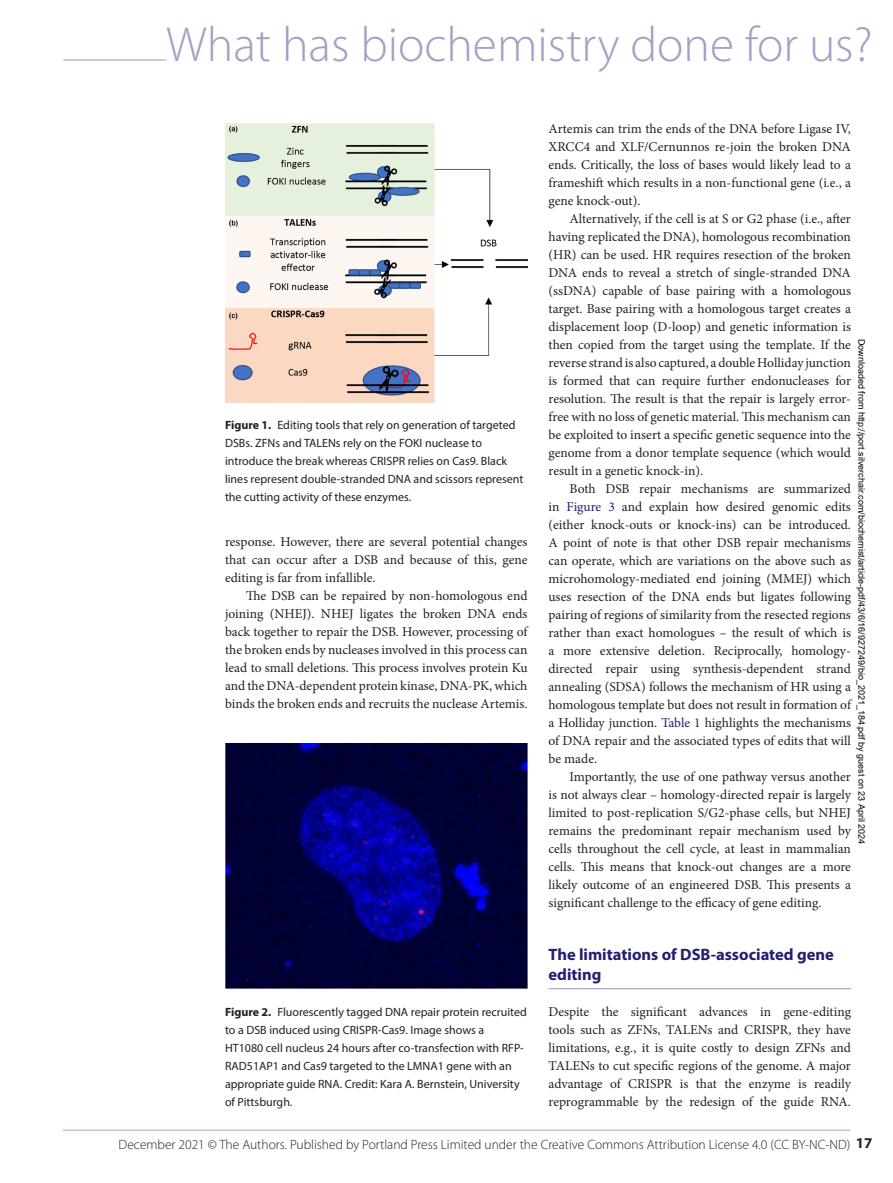
<style>
.page{position:relative;width:893px;height:1183px;background:#fff}
.page>*{position:absolute;margin:0;border:0;box-sizing:border-box;transform-origin:0 0}
.t1{font:300 49.5px "Myriad Pro";color:#a4a0c6}
.t2{font:700 16.5px/19.5px "Myriad Pro";color:#221f72}
.t3{font:13.5px/18px "Minion Pro";color:#231f20;text-align:justify}
.t4{font:300 13.5px "Myriad Pro";color:#231f20}
.t5{font:12px/18px "Myriad Pro";color:#231f20}
.t6{font:9px "Arial";color:#000}
.s1{font-weight:700}
.s2{color:#221f72}
.s3{font-weight:700;font-size:15px}
</style>
<div class="page">
<hr style="left:63px;top:1129px;width:787px;height:1px;background:#a4a0c6">
<hr style="left:63px;top:59px;width:103px;height:1px;background:#a4a0c6">
<hr style="left:548px;top:987px;width:303px;height:1px;background:#a4a0c6">
<img style="left:225px;top:123px;width:302px;height:279px">
<img style="left:225px;top:743px;width:302px;height:245px">
<h1 class="t1" style="left:166px;top:14px;width:708px">What has biochemistry done for us?</h1>
<p class="t5" style="left:225px;top:416px;width:300px"><span class="s1">Figure 1.</span> Editing tools that rely on generation of targeted DSBs. ZFNs and TALENs rely on the FOKI nuclease to introduce the break whereas CRISPR relies on Cas9. Black lines represent double-stranded DNA and scissors represent the cutting activity of these enzymes.</p>
<p class="t3" style="left:225px;top:533px;width:304px">response. However, there are several potential changes that can occur after a DSB and because of this, gene editing is far from infallible.</p>
<p class="t3" style="left:225px;top:587px;width:304px;text-indent:21px">The DSB can be repaired by non-homologous end joining (NHEJ). NHEJ ligates the broken DNA ends back together to repair the DSB. However, processing of the broken ends by nucleases involved in this process can lead to small deletions. This process involves protein Ku and the DNA-dependent protein kinase, DNA-PK, which binds the broken ends and recruits the nuclease Artemis.</p>
<p class="t5" style="left:225px;top:1002px;width:303px"><span class="s1">Figure 2.</span> Fluorescently tagged DNA repair protein recruited to a DSB induced using CRISPR-Cas9. Image shows a<br>HT1080 cell nucleus 24 hours after co-transfection with RFP-RAD51AP1 and Cas9 targeted to the LMNA1 gene with an appropriate guide RNA. Credit: Kara A. Bernstein, University of Pittsburgh.</p>
<p class="t3" style="left:548px;top:120px;width:304px">Artemis can trim the ends of the DNA before Ligase IV, XRCC4 and XLF/Cernunnos re-join the broken DNA ends. Critically, the loss of bases would likely lead to a frameshift which results in a non-functional gene (i.e., a gene knock-out).</p>
<p class="t3" style="left:548px;top:210px;width:304px;text-indent:21px">Alternatively, if the cell is at S or G2 phase (i.e., after having replicated the DNA), homologous recombination (HR) can be used. HR requires resection of the broken DNA ends to reveal a stretch of single-stranded DNA (ssDNA) capable of base pairing with a homologous target. Base pairing with a homologous target creates a displacement loop (D-loop) and genetic information is then copied from the target using the template. If the reverse strand is also captured, a double Holliday junction is formed that can require further endonucleases for resolution. The result is that the repair is largely error&shy;free with no loss of genetic material. This mechanism can be exploited to insert a specific genetic sequence into the genome from a donor template sequence (which would result in a genetic knock-in).</p>
<p class="t3" style="left:548px;top:479px;width:304px;text-indent:21px">Both DSB repair mechanisms are summarized in <span class="s2">Figure 3</span> and explain how desired genomic edits (either knock-outs or knock-ins) can be introduced.<br>A point of note is that other DSB repair mechanisms can operate, which are variations on the above such as microhomology-mediated end joining (MMEJ) which uses resection of the DNA ends but ligates following pairing of regions of similarity from the resected regions rather than exact homologues – the result of which is a more extensive deletion. Reciprocally, homology&shy;directed repair using synthesis-dependent strand annealing (SDSA) follows the mechanism of HR using a homologous template but does not result in formation of a Holliday junction. <span class="s2">Table 1</span> highlights the mechanisms of DNA repair and the associated types of edits that will be made.</p>
<p class="t3" style="left:548px;top:767px;width:304px;text-indent:21px">Importantly, the use of one pathway versus another is not always clear – homology-directed repair is largely limited to post-replication S/G2-phase cells, but NHEJ remains the predominant repair mechanism used by cells throughout the cell cycle, at least in mammalian cells. This means that knock-out changes are a more likely outcome of an engineered DSB. This presents a significant challenge to the efficacy of gene editing.</p>
<p class="t2" style="left:548px;top:943px;width:287px">The limitations of DSB-associated gene editing</p>
<p class="t3" style="left:548px;top:1002px;width:304px">Despite the significant advances in gene-editing tools such as ZFNs, TALENs and CRISPR, they have limitations, e.g., it is quite costly to design ZFNs and TALENs to cut specific regions of the genome. A major advantage of CRISPR is that the enzyme is readily reprogrammable by the redesign of the guide RNA.</p>
<p class="t6" style="left:865px;top:339px;width:506px;rotate:90deg">Downloaded from http://port.silverchair.com/biochemist/article-pdf/43/6/16/927249/bio_2021_184.pdf by guest on 23 April 2024</p>
<p class="t4" style="left:119px;top:1135px;width:755px">December 2021 © The Authors. Published by Portland Press Limited under the Creative Commons Attribution License 4.0 (CC BY-NC-ND) <span class="s3">17</span></p>
</div>
